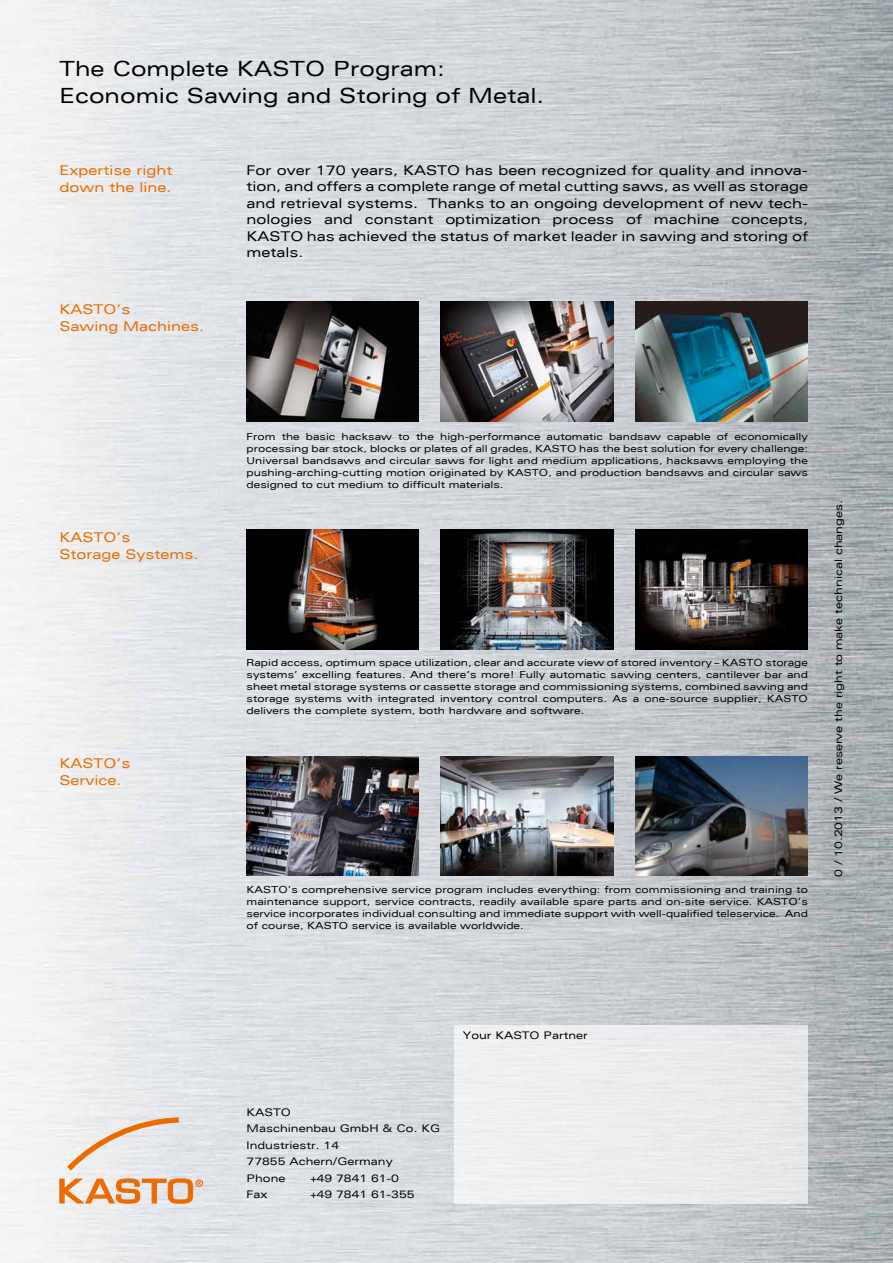
<style>
.page{position:relative;width:893px;height:1263px;background:#fff}
.page>*{position:absolute;margin:0;border:0;box-sizing:border-box;transform-origin:0 0}
.t1{font:expanded 21px/27px "Univers";color:#000}
.t2{font:expanded 13.5px/16.5px "Univers";color:#000;text-align:justify}
.t3{font:expanded 13.5px/16.5px "Univers";color:#ed6a00}
.t4{font:expanded 10.5px/16.5px "Univers";color:#000}
.t5{font:expanded 9.75px/12px "Univers";color:#000;text-align:justify}
</style>
<div class="page">
<img style="left:0;top:0;width:893px;height:1263px">
<img style="left:892px;top:0;width:1px;height:708px">
<img style="left:441px;top:302px;width:172px;height:119px">
<img style="left:636px;top:302px;width:172px;height:119px">
<img style="left:247px;top:530px;width:172px;height:119px">
<img style="left:441px;top:530px;width:172px;height:119px">
<img style="left:636px;top:530px;width:172px;height:119px">
<img style="left:247px;top:756px;width:172px;height:119px">
<img style="left:441px;top:756px;width:172px;height:119px">
<img style="left:636px;top:756px;width:172px;height:119px">
<img style="left:247px;top:302px;width:172px;height:119px">
<div style="left:455px;top:1025px;width:353px;height:178px;background:#ecedef"></div>
<svg style="left:67px;top:1117px;width:112px;height:53px;background:#e9dbd2"></svg>
<svg style="left:59px;top:1178px;width:144px;height:25px;background:#eab286"></svg>
<h1 class="t1" style="left:60px;top:55px;width:486px">The Complete KASTO Program:<br>Economic Sawing and Storing of Metal.</h1>
<h2 class="t3" style="left:60px;top:162px;width:114px">Expertise right down the line.</h2>
<h2 class="t3" style="left:60px;top:301px;width:146px">KASTO’s<br>Sawing Machines.</h2>
<p class="t2" style="left:247px;top:162px;width:563px">For over 170 years, KASTO has been recognized for quality and innova&shy;tion, and offers a complete range of metal cutting saws, as well as storage and retrieval systems. Thanks to an ongoing development of new tech&shy;nologies and constant optimization process of machine concepts, KASTO has achieved the status of market leader in sawing and storing of metals.</p>
<h2 class="t3" style="left:60px;top:529px;width:140px">KASTO’s<br>Storage Systems.</h2>
<h2 class="t3" style="left:60px;top:755px;width:72px">KASTO’s<br>Service.</h2>
<p class="t5" style="left:247px;top:430px;width:563px">From the basic hacksaw to the high-performance automatic bandsaw capable of economically processing bar stock, blocks or plates of all grades, KASTO has the best solution for every challenge:<br>Universal bandsaws and circular saws for light and medium applications, hacksaws employing the pushing-arching-cutting motion originated by KASTO, and production bandsaws and circular saws designed to cut medium to difficult materials.</p>
<p class="t5" style="left:247px;top:657px;width:563px">Rapid access, optimum space utilization, clear and accurate view of stored inventory – KASTO storage systems’ excelling features. And there’s more! Fully automatic sawing centers, cantilever bar and sheet metal storage systems or cassette storage and commissioning systems, combined sawing and storage systems with integrated inventory control computers. As a one-source supplier, KASTO delivers the complete system, both hardware and software.</p>
<p class="t5" style="left:247px;top:883px;width:563px">KASTO’s comprehensive service program includes everything: from commissioning and training to maintenance support, service contracts, readily available spare parts and on-site service. KASTO’s service incorporates individual consulting and immediate support with well-qualified teleservice. And of course, KASTO service is available worldwide.</p>
<p class="t4" style="left:830px;top:877px;width:378px;rotate:-90deg">0 / 10.2013 / We reserve the right to make technical changes.</p>
<p class="t4" style="left:463px;top:1027px;width:127px">Your KASTO Partner</p>
<p class="t4" style="left:247px;top:1104px;width:195px">KASTO<br>Maschinenbau GmbH &amp; Co. KG<br>Industriestr. 14<br>77855 Achern/Germany<br>Phone</p>
<p class="t4" style="left:310px;top:1170px;width:90px">+49 7841 61-0</p>
<p class="t4" style="left:247px;top:1186px;width:22px">Fax</p>
<p class="t4" style="left:310px;top:1186px;width:106px">+49 7841 61-355</p>
</div>
